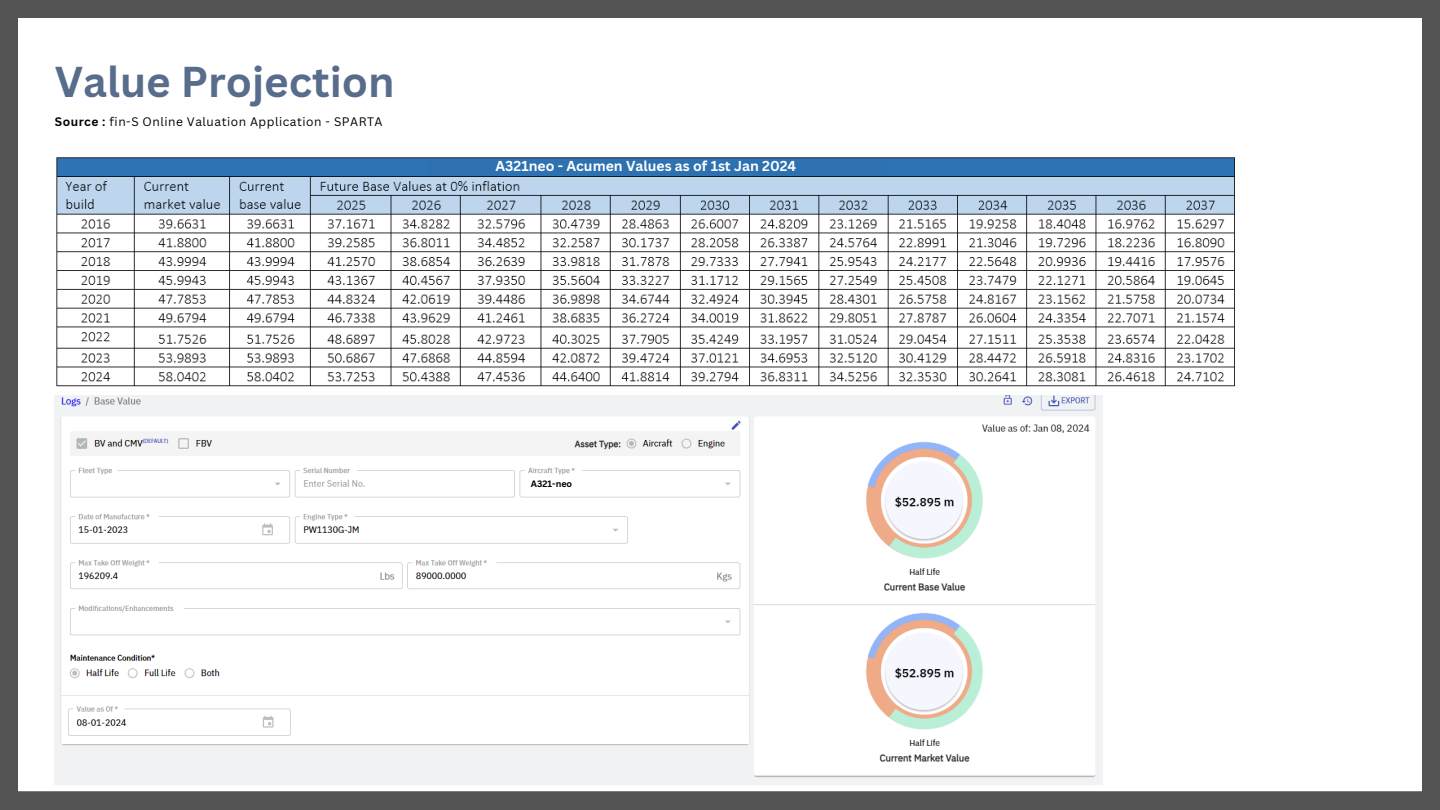
<style>
.page{position:relative;width:1440px;height:810px;background:#fff}
.page>*{position:absolute;margin:0;border:0;box-sizing:border-box;transform-origin:0 0}
.t1{font:700 42px "Canva Sans";color:#586c8c}
.t2{font:700 14px "Canva Sans";color:#fff}
.t3{font:12px "Canva Sans";letter-spacing:.04em;color:#000}
.t4{font:700 9px "Canva Sans";color:#000}
.s1{font-weight:700}
</style>
<div class="page">
<div style="left:0;top:0;width:1440px;height:18px;background:#545454"></div>
<div style="left:0;top:791px;width:1440px;height:19px;background:#545454"></div>
<div style="left:0;top:0;width:18px;height:810px;background:#545454"></div>
<div style="left:1422px;top:0;width:18px;height:810px;background:#545454"></div>
<img style="left:56px;top:157px;width:1179px;height:230px">
<img style="left:55px;top:395px;width:1048px;height:389px">
<div style="left:525px;top:477px;width:73px;height:15px;background:#fff"></div>
<div style="left:427px;top:161px;width:459px;height:14px;background:#2d71b1"></div>
<p class="t1" style="left:55px;top:52px;width:341px">Value Projection</p>
<h2 class="t3" style="left:55px;top:113px;width:329px"><span class="s1">Source :</span> fin-S Online Valuation Application - SPARTA</h2>
<p class="t2" style="left:496px;top:156px;width:302px">A321neo - Acumen Values as of 1st Jan 2024</p>
<p class="t4" style="left:531px;top:478px;width:43px">A321-neo</p>
</div>
